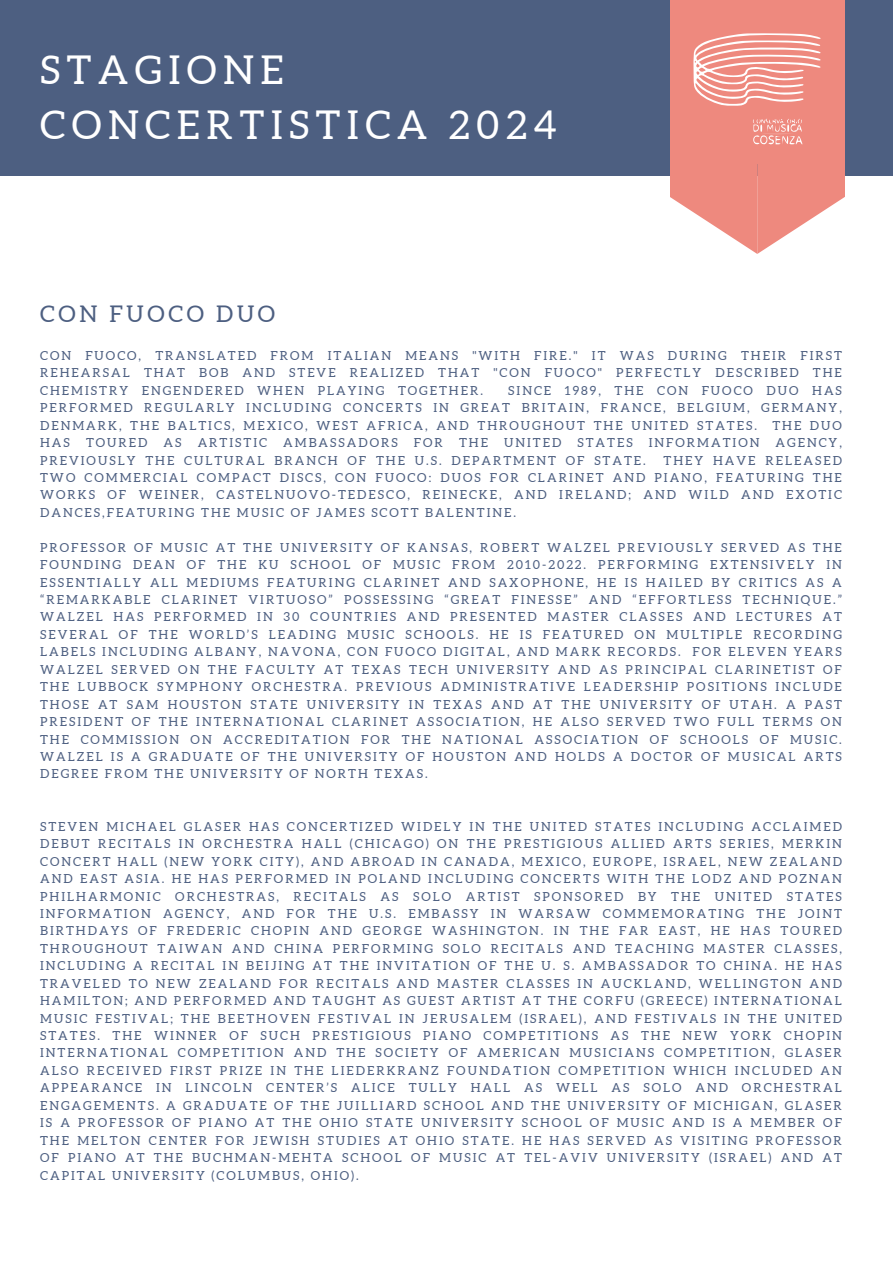
<style>
.page{position:relative;width:893px;height:1263px;background:#fff}
.page>*{position:absolute;margin:0;border:0;box-sizing:border-box;transform-origin:0 0}
.t1{font:39.67px/55.1px "Aleo";letter-spacing:.16em;color:#fff}
.t2{font:22.95px "Aleo";letter-spacing:.16em;color:#4d5f81}
.t3{font:12.45px/17.4px "Aleo";letter-spacing:.16em;color:#4d5f81;text-align:justify}
</style>
<div class="page">
<div style="left:0;top:0;width:893px;height:175px;background:#4d5f81"></div>
<div style="left:671px;top:0;width:173px;height:163px;background:#ee897e"></div>
<svg style="left:671px;top:163px;width:173px;height:91px"></svg>
<svg style="left:693px;top:33px;width:128px;height:73px"></svg>
<svg style="left:753px;top:118px;width:50px;height:27px"></svg>
<h2 class="t1" style="left:40px;top:42px;width:518px">STAGIONE<br>CONCERTISTICA 2024</h2>
<p class="t2" style="left:40px;top:301px;width:236px">CON FUOCO DUO</p>
<p class="t3" style="left:40px;top:347px;width:803px">CON FUOCO, TRANSLATED FROM ITALIAN MEANS "WITH FIRE." IT WAS DURING THEIR FIRST REHEARSAL THAT BOB AND STEVE REALIZED THAT "CON FUOCO" PERFECTLY DESCRIBED THE CHEMISTRY ENGENDERED WHEN PLAYING TOGETHER.</p>
<p class="t3" style="left:40px;top:382px;width:803px;text-indent:468px">SINCE 1989, THE CON FUOCO DUO HAS PERFORMED REGULARLY INCLUDING CONCERTS IN GREAT BRITAIN, FRANCE, BELGIUM, GERMANY, DENMARK, THE BALTICS, MEXICO, WEST AFRICA, AND THROUGHOUT THE UNITED STATES. THE DUO HAS</p>
<p class="t3" style="left:86px;top:434px;width:63px">TOURED</p>
<p class="t3" style="left:164px;top:434px;width:19px">AS</p>
<p class="t3" style="left:198px;top:434px;width:71px">ARTISTIC</p>
<p class="t3" style="left:283px;top:434px;width:116px">AMBASSADORS</p>
<p class="t3" style="left:414px;top:434px;width:30px">FOR</p>
<p class="t3" style="left:459px;top:434px;width:30px">THE</p>
<p class="t3" style="left:504px;top:434px;width:59px">UNITED</p>
<p class="t3" style="left:577px;top:434px;width:57px">STATES</p>
<p class="t3" style="left:649px;top:434px;width:112px">INFORMATION</p>
<p class="t3" style="left:775px;top:434px;width:68px">AGENCY,</p>
<p class="t3" style="left:40px;top:451px;width:607px">PREVIOUSLY THE CULTURAL BRANCH OF THE U.S. DEPARTMENT OF STATE.</p>
<p class="t3" style="left:40px;top:451px;width:803px;text-indent:623px">THEY HAVE RELEASED TWO COMMERCIAL COMPACT DISCS, CON FUOCO: DUOS FOR CLARINET AND PIANO, FEATURING THE WORKS OF WEINER, CASTELNUOVO-TEDESCO, REINECKE, AND IRELAND; AND WILD AND EXOTIC DANCES,FEATURING THE MUSIC OF JAMES SCOTT BALENTINE.</p>
<p class="t3" style="left:40px;top:538px;width:803px">PROFESSOR OF MUSIC AT THE UNIVERSITY OF KANSAS, ROBERT WALZEL PREVIOUSLY SERVED AS THE FOUNDING DEAN OF THE KU SCHOOL OF MUSIC FROM 2010-2022. PERFORMING EXTENSIVELY IN ESSENTIALLY ALL MEDIUMS FEATURING CLARINET AND SAXOPHONE, HE IS HAILED BY CRITICS AS A “REMARKABLE CLARINET VIRTUOSO” POSSESSING “GREAT FINESSE” AND “EFFORTLESS TECHNIQUE.” WALZEL HAS PERFORMED IN 30 COUNTRIES AND PRESENTED MASTER CLASSES AND LECTURES AT SEVERAL OF THE WORLD’S LEADING MUSIC SCHOOLS. HE IS FEATURED ON MULTIPLE RECORDING LABELS INCLUDING ALBANY, NAVONA, CON FUOCO DIGITAL, AND MARK RECORDS. FOR ELEVEN YEARS WALZEL SERVED ON THE FACULTY AT TEXAS TECH UNIVERSITY AND AS PRINCIPAL CLARINETIST OF THE LUBBOCK SYMPHONY ORCHESTRA. PREVIOUS ADMINISTRATIVE LEADERSHIP POSITIONS INCLUDE THOSE AT SAM HOUSTON STATE UNIVERSITY IN TEXAS AND AT THE UNIVERSITY OF UTAH. A PAST PRESIDENT OF THE INTERNATIONAL CLARINET ASSOCIATION, HE ALSO SERVED TWO FULL TERMS ON THE COMMISSION ON ACCREDITATION FOR THE NATIONAL ASSOCIATION OF SCHOOLS OF MUSIC.<br>WALZEL IS A GRADUATE OF THE UNIVERSITY OF HOUSTON AND HOLDS A DOCTOR OF MUSICAL ARTS DEGREE FROM THE UNIVERSITY OF NORTH TEXAS.</p>
<h1 class="t3" style="left:40px;top:817px;width:803px">STEVEN MICHAEL GLASER HAS CONCERTIZED WIDELY IN THE UNITED STATES INCLUDING ACCLAIMED DEBUT RECITALS IN ORCHESTRA HALL (CHICAGO) ON THE PRESTIGIOUS ALLIED ARTS SERIES, MERKIN CONCERT HALL (NEW YORK CITY), AND ABROAD IN CANADA, MEXICO, EUROPE, ISRAEL, NEW ZEALAND AND EAST ASIA. HE HAS PERFORMED IN POLAND INCLUDING CONCERTS WITH THE LODZ AND POZNAN PHILHARMONIC ORCHESTRAS, RECITALS AS SOLO ARTIST SPONSORED BY THE UNITED STATES INFORMATION AGENCY, AND FOR THE U.S. EMBASSY IN WARSAW COMMEMORATING THE JOINT BIRTHDAYS OF FREDERIC CHOPIN AND GEORGE WASHINGTON. IN THE FAR EAST, HE HAS TOURED THROUGHOUT TAIWAN AND CHINA PERFORMING SOLO RECITALS AND TEACHING MASTER CLASSES, INCLUDING A RECITAL IN BEIJING AT THE INVITATION OF THE U. S. AMBASSADOR TO CHINA. HE HAS TRAVELED TO NEW ZEALAND FOR RECITALS AND MASTER CLASSES IN AUCKLAND, WELLINGTON AND HAMILTON; AND PERFORMED AND TAUGHT AS GUEST ARTIST AT THE CORFU (GREECE) INTERNATIONAL MUSIC FESTIVAL; THE BEETHOVEN FESTIVAL IN JERUSALEM (ISRAEL), AND FESTIVALS IN THE UNITED STATES. THE WINNER OF SUCH PRESTIGIOUS PIANO COMPETITIONS AS THE NEW YORK CHOPIN INTERNATIONAL COMPETITION AND THE SOCIETY OF AMERICAN MUSICIANS COMPETITION, GLASER ALSO RECEIVED FIRST PRIZE IN THE LIEDERKRANZ FOUNDATION COMPETITION WHICH INCLUDED AN APPEARANCE IN LINCOLN CENTER’S ALICE TULLY HALL AS WELL AS SOLO AND ORCHESTRAL ENGAGEMENTS. A GRADUATE OF THE JUILLIARD SCHOOL AND THE UNIVERSITY OF MICHIGAN, GLASER IS A PROFESSOR OF PIANO AT THE OHIO STATE UNIVERSITY SCHOOL OF MUSIC AND IS A MEMBER OF THE MELTON CENTER FOR JEWISH STUDIES AT OHIO STATE. HE HAS SERVED AS VISITING PROFESSOR OF PIANO AT THE BUCHMAN-MEHTA SCHOOL OF MUSIC AT TEL-AVIV UNIVERSITY (ISRAEL) AND AT CAPITAL UNIVERSITY (COLUMBUS, OHIO).</h1>
</div>
